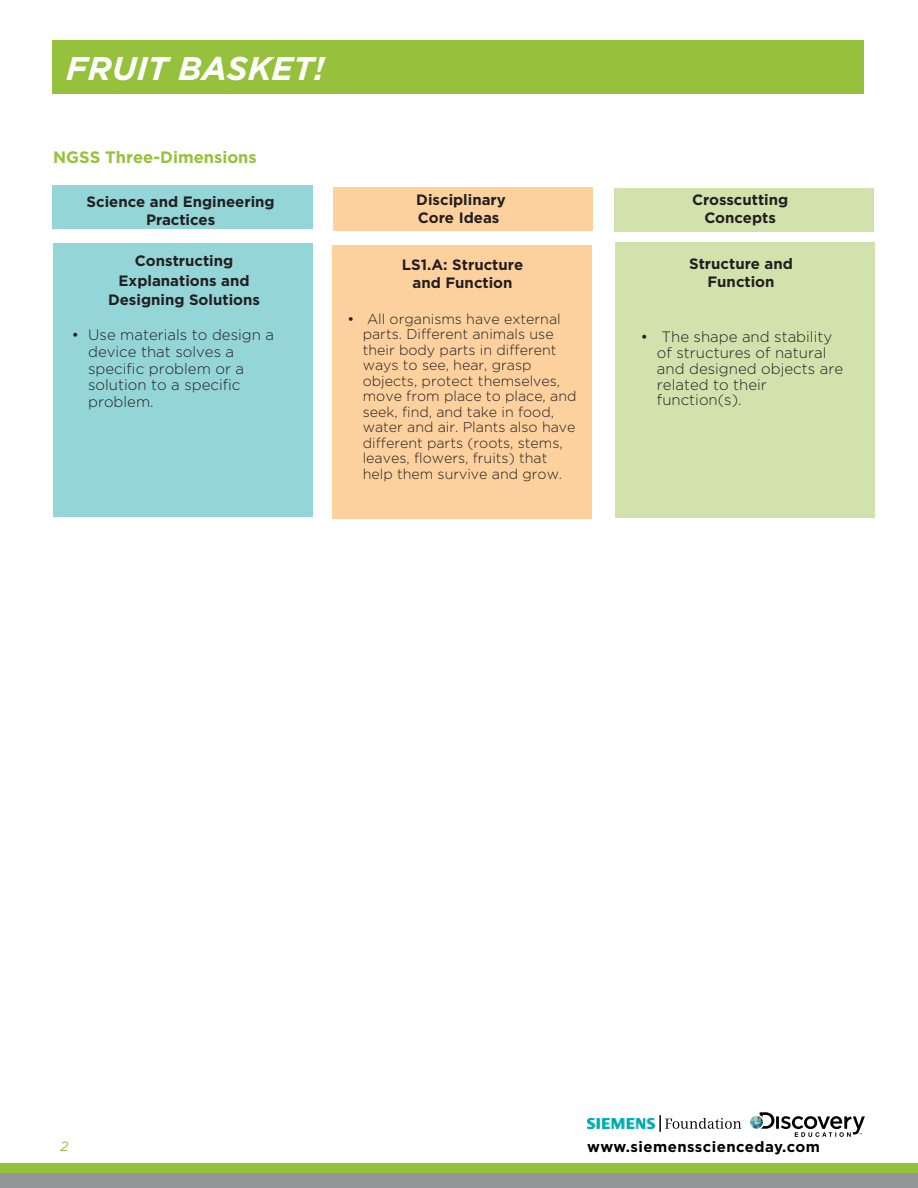
<style>
.page{position:relative;width:918px;height:1188px;background:#fff}
.page>*{position:absolute;margin:0;border:0;box-sizing:border-box;transform-origin:0 0}
.t1{font:italic 700 32.85px "Gotham";color:#fff}
.t2{font:700 16.5px "Gotham";color:#95c23c}
.t3{font:300 15px/17px "Gotham";color:#231f20}
.t4{font:700 15px/18px "Gotham";color:#231f20;text-align:center}
.t5{font:700 15px "Gotham";letter-spacing:.03em;color:#000}
.t6{font:300 14.25px/15.5px "Gotham";color:#231f20}
.t7{font:italic 13.5px "Gotham";color:#96c13d}
.s1{font-weight:400}
</style>
<div class="page">
<svg style="left:750px;top:1112px;width:115px;height:25px"></svg>
<img style="left:587px;top:1118px;width:68px;height:11px">
<svg style="left:660px;top:1115px;width:81px;height:17px"></svg>
<div style="left:53px;top:40px;width:811px;height:54px;background:#96c13d"></div>
<div style="left:0;top:1164px;width:918px;height:24px;background:#96c13d"></div>
<div style="left:0;top:1174px;width:918px;height:14px;background:#939598"></div>
<div style="left:52px;top:185px;width:260px;height:44px;background:#94d5d8"></div>
<div style="left:54px;top:244px;width:259px;height:273px;background:#94d5d8"></div>
<div style="left:333px;top:187px;width:260px;height:44px;background:#fdd19e"></div>
<div style="left:333px;top:245px;width:259px;height:274px;background:#fdd19e"></div>
<div style="left:616px;top:242px;width:259px;height:276px;background:#d2e2ad"></div>
<div style="left:614px;top:188px;width:260px;height:44px;background:#d2e2ad"></div>
<h1 class="t1" style="left:66px;top:47px;width:260px">FRUIT BASKET!</h1>
<p class="t2" style="left:53px;top:147px;width:205px">NGSS Three-Dimensions</p>
<p class="t4" style="left:87px;top:192px;width:190px">Science and Engineering<br>Practices</p>
<p class="t4" style="left:108px;top:251px;width:153px;line-height:19.6px">Constructing<br>Explanations and<br>Designing Solutions</p>
<p class="t3" style="left:88px;top:326px;width:187px;text-indent:-16px"><span class="s1">•</span> Use materials to design a device that solves a specific problem or a solution to a specific problem.</p>
<p class="t4" style="left:416px;top:190px;width:91px;text-align:left">Disciplinary<br>Core Ideas</p>
<p class="t4" style="left:692px;top:191px;width:98px">Crosscutting<br>Concepts</p>
<p class="t4" style="left:402px;top:255px;width:123px">LS1.A: Structure and Function</p>
<p class="t6" style="left:363px;top:311px;width:215px;text-indent:-15px"><span class="s1">•</span> All organisms have external parts. Different animals use their body parts in different ways to see, hear, grasp objects, protect themselves, move from place to place, and seek, find, and take in food, water and air. Plants also have different parts (roots, stems, leaves, flowers, fruits) that help them survive and grow.</p>
<p class="t4" style="left:689px;top:254px;width:105px">Structure and<br>Function</p>
<p class="t3" style="left:657px;top:329px;width:188px;line-height:15.8px;text-indent:-16px"><span class="s1">•</span> The shape and stability of structures of natural and designed objects are related to their function(s).</p>
<p class="t7" style="left:60px;top:1138px;width:10px">2</p>
<p class="t5" style="left:587px;top:1138px;width:234px">www.siemensscienceday.com</p>
</div>
